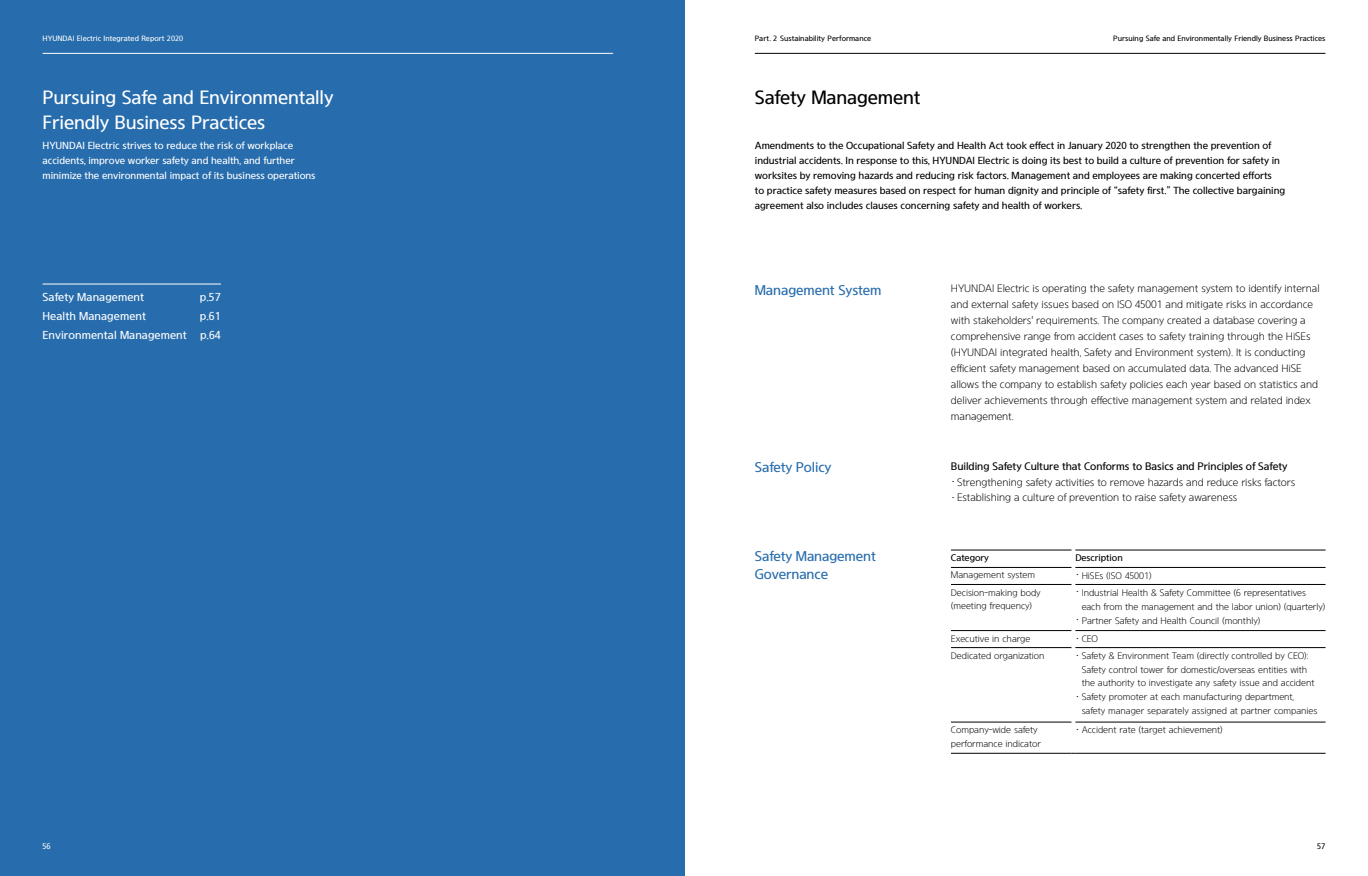
<style>
.page{position:relative;width:1368px;height:876px;background:#fff}
.page>*{position:absolute;margin:0;border:0;box-sizing:border-box;transform-origin:0 0}
.t1{font:18.75px/25px "Hyundai HI Medium OTF";letter-spacing:-.01em;color:#fff}
.t2{font:18.75px "Hyundai HI Medium OTF";letter-spacing:-.01em;color:#000}
.t3{font:13.75px/18.8px "Hyundai HI Medium OTF";letter-spacing:-.01em;color:#276cac}
.t4{font:11.25px/18.8px "Hyundai HI Medium OTF";letter-spacing:.005em;color:#fff;text-align:right}
.t5{font:10.62px/16px "Hyundai HI Light OTF";letter-spacing:-.005em;color:#000}
.t6{font:10.62px "Hyundai HI Medium OTF";letter-spacing:-.005em;color:#000}
.t7{font:10px/15px "Hyundai HI Medium OTF";letter-spacing:-.005em;color:#000}
.t8{font:10px/15px "Hyundai HI Medium OTF";letter-spacing:-.005em;color:#fff}
.t9{font:9.38px/13.4px "Hyundai HI Light OTF";letter-spacing:-.005em;color:#000}
.t10{font:9.38px "Hyundai HI Medium OTF";letter-spacing:-.005em;color:#000}
.t11{font:8px "Hyundai HI Medium OTF";color:#fff}
.t12{font:7.88px "Hyundai HI Medium OTF";color:#000}
.t13{font:7.5px "Hyundai HI Medium OTF";color:#000}
.t14{font:7.5px "Hyundai HI Medium OTF";color:#fff}
.s1{font-size:6.75px}
</style>
<div class="page">
<div style="left:0;top:0;width:684px;height:875px;background:#276cac"></div>
<hr style="left:43px;top:283px;width:178px;height:1px;background:#fff">
<hr style="left:951px;top:584px;width:120px;height:1px;background:#000">
<hr style="left:1075px;top:584px;width:250px;height:1px;background:#000">
<hr style="left:951px;top:630px;width:120px;height:1px;background:#000">
<hr style="left:1075px;top:630px;width:250px;height:1px;background:#000">
<hr style="left:951px;top:647px;width:120px;height:1px;background:#000">
<hr style="left:1075px;top:647px;width:250px;height:1px;background:#000">
<hr style="left:951px;top:721px;width:120px;height:1px;background:#000">
<hr style="left:1075px;top:721px;width:250px;height:1px;background:#000">
<hr style="left:951px;top:549px;width:120px;height:1px;background:#000">
<hr style="left:1075px;top:549px;width:250px;height:1px;background:#000">
<hr style="left:1075px;top:567px;width:250px;height:1px;background:#000">
<hr style="left:951px;top:752px;width:120px;height:1px;background:#000">
<hr style="left:1075px;top:752px;width:250px;height:1px;background:#000">
<hr style="left:951px;top:567px;width:120px;height:1px;background:#000">
<hr style="left:755px;top:53px;width:570px;height:1px;background:#000">
<hr style="left:43px;top:53px;width:570px;height:1px;background:#fff">
<p class="t14" style="left:43px;top:34px;width:142px">HYUNDAI Electric Integrated Report 2020</p>
<p class="t13" style="left:755px;top:34px;width:118px">Part. 2 Sustainability Performance</p>
<p class="t13" style="left:1113px;top:34px;width:214px">Pursuing Safe and Environmentally Friendly Business Practices</p>
<h1 class="t1" style="left:43px;top:84px;width:292px">Pursuing Safe and Environmentally<br>Friendly Business Practices</h1>
<p class="t8" style="left:43px;top:138px;width:275px">HYUNDAI Electric strives to reduce the risk of workplace accidents, improve worker safety and health, and further minimize the environmental impact of its business operations</p>
<p class="t4" style="left:43px;top:287px;width:103px">Safety Management</p>
<p class="t4" style="left:200px;top:287px;width:22px">p.57</p>
<p class="t4" style="left:43px;top:306px;width:105px">Health Management</p>
<p class="t4" style="left:43px;top:306px;width:180px">p.61<br>Environmental Management p.64</p>
<h1 class="t2" style="left:755px;top:86px;width:167px">Safety Management</h1>
<p class="t7" style="left:755px;top:138px;width:532px">Amendments to the Occupational Safety and Health Act took effect in January 2020 to strengthen the prevention of industrial accidents. In response to this, HYUNDAI Electric is doing its best to build a culture of prevention for safety in worksites by removing hazards and reducing risk factors. Management and employees are making concerted efforts<br>to practice safety measures based on respect for human dignity and principle of “safety first.” The collective bargaining agreement also includes clauses concerning safety and health of workers.</p>
<p class="t3" style="left:755px;top:280px;width:128px">Management System</p>
<p class="t3" style="left:755px;top:457px;width:78px">Safety Policy</p>
<p class="t5" style="left:951px;top:280px;width:370px">HYUNDAI Electric is operating the safety management system to identify internal and external safety issues based on ISO 45001 and mitigate risks in accordance with stakeholders' requirements. The company created a database covering a comprehensive range from accident cases to safety training through the HiSEs (HYUNDAI integrated health, Safety and Environment system). It is conducting efficient safety management based on accumulated data. The advanced HiSE allows the company to establish safety policies each year based on statistics and deliver achievements through effective management system and related index management.</p>
<p class="t6" style="left:951px;top:459px;width:338px">Building Safety Culture that Conforms to Basics and Principles of Safety</p>
<p class="t5" style="left:950px;top:473px;width:347px"><span class="s1">˙</span> Strengthening safety activities to remove hazards and reduce risks factors <span class="s1">˙</span> Establishing a culture of prevention to raise safety awareness</p>
<p class="t3" style="left:755px;top:546px;width:122px">Safety Management<br>Governance</p>
<p class="t10" style="left:951px;top:552px;width:39px">Category</p>
<p class="t10" style="left:1075px;top:552px;width:49px">Description</p>
<p class="t9" style="left:951px;top:568px;width:86px">Management system</p>
<p class="t9" style="left:1074px;top:568px;width:79px"><span class="s1">˙</span> HiSEs (ISO 45001)</p>
<p class="t9" style="left:951px;top:585px;width:91px">Decision-making body (meeting frequency)</p>
<p class="t9" style="left:1074px;top:585px;width:233px"><span class="s1">˙</span> Industrial Health &amp; Safety Committee (6 representatives</p>
<p class="t9" style="left:1081px;top:599px;width:245px">each from the management and the labor union) (quarterly)</p>
<p class="t9" style="left:1074px;top:613px;width:188px"><span class="s1">˙</span> Partner Safety and Health Council (monthly)</p>
<p class="t9" style="left:951px;top:631px;width:81px">Executive in charge</p>
<p class="t9" style="left:1074px;top:631px;width:25px"><span class="s1">˙</span> CEO</p>
<p class="t9" style="left:951px;top:648px;width:95px">Dedicated organization</p>
<p class="t9" style="left:1074px;top:648px;width:236px"><span class="s1">˙</span> Safety &amp; Environment Team (directly controlled by CEO):</p>
<p class="t9" style="left:1081px;top:662px;width:227px">Safety control tower for domestic/overseas entities with</p>
<p class="t9" style="left:1081px;top:676px;width:234px">the authority to investigate any safety issue and accident</p>
<p class="t9" style="left:1074px;top:689px;width:221px"><span class="s1">˙</span> Safety promoter at each manufacturing department,</p>
<p class="t9" style="left:1081px;top:704px;width:237px">safety manager separately assigned at partner companies</p>
<p class="t9" style="left:951px;top:722px;width:91px">Company-wide safety performance indicator</p>
<p class="t9" style="left:1074px;top:723px;width:150px"><span class="s1">˙</span> Accident rate (target achievement)</p>
<p class="t11" style="left:43px;top:840px;width:10px">56</p>
<p class="t12" style="left:1317px;top:840px;width:10px">57</p>
</div>
